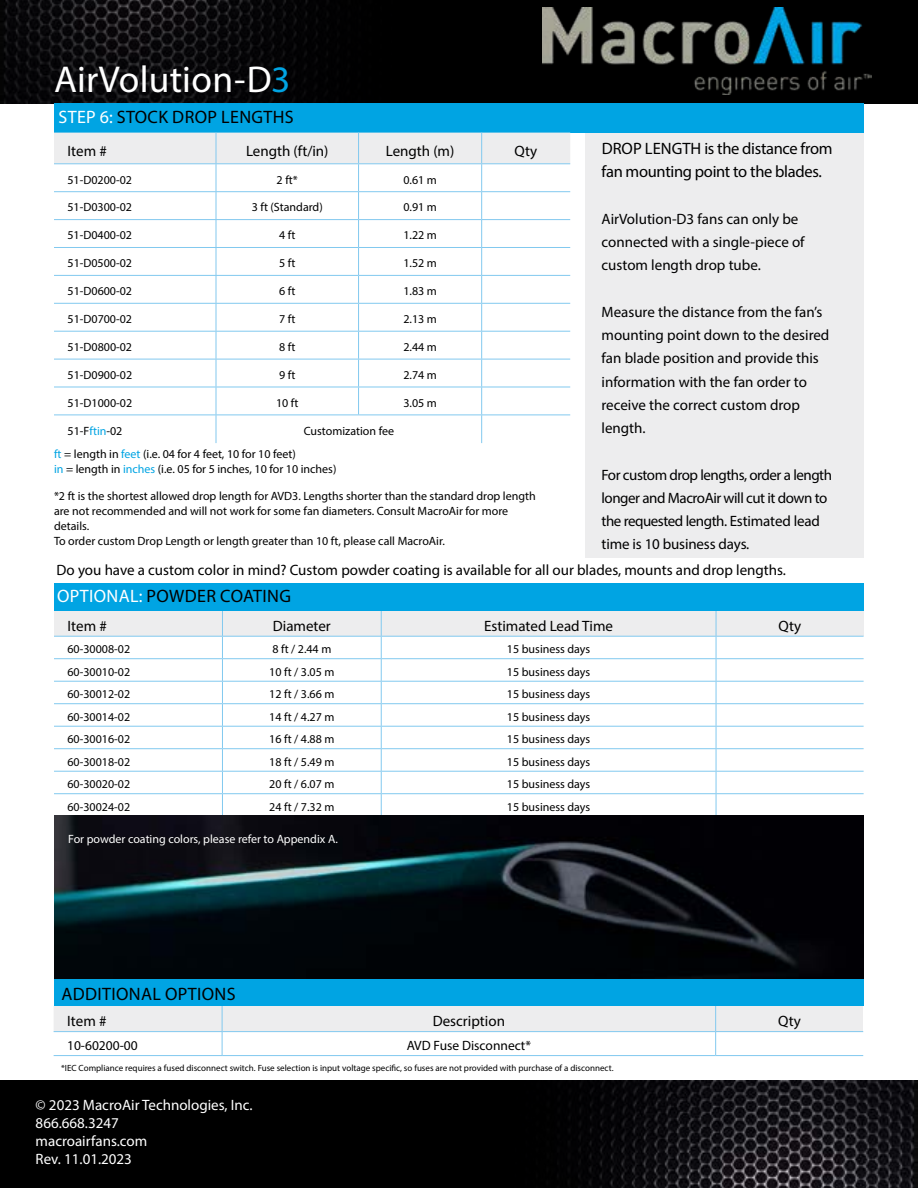
<style>
.page{position:relative;width:918px;height:1188px;background:#fff}
.page>*{position:absolute;margin:0;border:0;box-sizing:border-box;transform-origin:0 0}
.t1{font:37.5px "Myriad Pro";letter-spacing:.005em;color:#fff}
.t2{font:18px "Myriad Pro";letter-spacing:.02em;color:#000}
.t3{font:16.5px/23.2px "Myriad Pro";letter-spacing:-.02em;color:#000}
.t4{font:15px/23.2px "Myriad Pro";color:#000}
.t5{font:15px/23.2px "Myriad Pro";letter-spacing:-.03em;color:#000}
.t6{font:15px/18px "Myriad Pro";color:#fff}
.t7{font:13.5px "Myriad Pro";color:#000}
.t8{font:12px/15px "Myriad Pro";color:#000}
.t9{font:12px "Myriad Pro";color:#fff}
.t10{font:9px "Myriad Pro";color:#000}
.s1{color:#00a4e3}
.s2{color:#fff}
</style>
<div class="page">
<div style="left:0;top:0;width:918px;height:104px;background:#000"></div>
<div style="left:0;top:1080px;width:918px;height:108px;background:#000"></div>
<img style="left:542px;top:8px;width:330px;height:86px">
<img style="left:557px;top:1081px;width:361px;height:107px">
<img style="left:3px;top:0;width:326px;height:103px">
<div style="left:716px;top:610px;width:148px;height:26px;background:#ededee"></div>
<hr style="left:716px;top:636px;width:148px;height:1px;background:#82c9ef">
<hr style="left:716px;top:658px;width:148px;height:1px;background:#82c9ef">
<hr style="left:716px;top:681px;width:148px;height:1px;background:#82c9ef">
<hr style="left:716px;top:703px;width:148px;height:1px;background:#82c9ef">
<hr style="left:716px;top:726px;width:148px;height:1px;background:#82c9ef">
<hr style="left:716px;top:748px;width:148px;height:1px;background:#82c9ef">
<hr style="left:716px;top:771px;width:148px;height:1px;background:#82c9ef">
<hr style="left:716px;top:793px;width:148px;height:1px;background:#82c9ef">
<svg style="left:54px;top:610px;width:663px;height:205px"></svg>
<div style="left:585px;top:126px;width:279px;height:432px;background:#ededee"></div>
<div style="left:54px;top:103px;width:810px;height:30px;background:#00a4e3"></div>
<div style="left:54px;top:583px;width:810px;height:27px;background:#00a4e3"></div>
<svg style="left:54px;top:133px;width:516px;height:310px"></svg>
<div style="left:716px;top:1006px;width:147px;height:26px;background:#ededee"></div>
<hr style="left:716px;top:1031px;width:147px;height:1px;background:#82c9ef">
<svg style="left:54px;top:1006px;width:662px;height:49px"></svg>
<hr style="left:54px;top:1055px;width:168px;height:1px;background:#82c9ef">
<hr style="left:222px;top:1055px;width:494px;height:1px;background:#82c9ef">
<hr style="left:716px;top:1055px;width:147px;height:1px;background:#82c9ef">
<div style="left:54px;top:978px;width:810px;height:28px;background:#00a4e3"></div>
<img style="left:54px;top:815px;width:810px;height:163px">
<h1 class="t1" style="left:54px;top:56px;width:238px">AirVolution-D<span class="s1">3</span></h1>
<h2 class="t2" style="left:58px;top:106px;width:237px"><span class="s2">STEP 6:</span> STOCK DROP LENGTHS</h2>
<h3 class="t3" style="left:602px;top:137px;width:232px">DROP LENGTH is the distance from fan mounting point to the blades.</h3>
<p class="t4" style="left:602px;top:207px;width:205px">AirVolution-D3 fans can only be connected with a single-piece of custom length drop tube.</p>
<p class="t4" style="left:602px;top:300px;width:229px">Measure the distance from the fan’s mounting point down to the desired fan blade position and provide this information with the fan order to receive the correct custom drop length.</p>
<p class="t5" style="left:602px;top:463px;width:232px">For custom drop lengths, order a length longer and MacroAir will cut it down to the requested length. Estimated lead time is 10 business days.</p>
<p class="t4" style="left:68px;top:139px;width:41px">Item #</p>
<p class="t4" style="left:246px;top:139px;width:84px">Length (ft/in)</p>
<p class="t4" style="left:386px;top:139px;width:70px">Length (m)</p>
<p class="t4" style="left:515px;top:139px;width:24px">Qty</p>
<p class="t8" style="left:68px;top:172px;width:66px">51-D0200-02</p>
<p class="t8" style="left:277px;top:172px;width:23px">2 ft*</p>
<p class="t8" style="left:403px;top:172px;width:35px">0.61 m</p>
<p class="t8" style="left:67px;top:200px;width:66px">51-D0300-02</p>
<p class="t8" style="left:252px;top:200px;width:73px">3 ft (Standard)</p>
<p class="t8" style="left:403px;top:200px;width:35px">0.91 m</p>
<p class="t8" style="left:67px;top:228px;width:66px">51-D0400-02</p>
<p class="t8" style="left:279px;top:228px;width:18px">4 ft</p>
<p class="t8" style="left:403px;top:228px;width:35px">1.22 m</p>
<p class="t8" style="left:68px;top:256px;width:66px">51-D0500-02</p>
<p class="t8" style="left:279px;top:256px;width:18px">5 ft</p>
<p class="t8" style="left:403px;top:256px;width:35px">1.52 m</p>
<p class="t8" style="left:68px;top:283px;width:66px">51-D0600-02</p>
<p class="t8" style="left:279px;top:283px;width:18px">6 ft</p>
<p class="t8" style="left:403px;top:283px;width:35px">1.83 m</p>
<p class="t8" style="left:68px;top:311px;width:66px">51-D0700-02</p>
<p class="t8" style="left:279px;top:311px;width:18px">7 ft</p>
<p class="t8" style="left:403px;top:311px;width:35px">2.13 m</p>
<p class="t8" style="left:68px;top:339px;width:66px">51-D0800-02</p>
<p class="t8" style="left:279px;top:339px;width:18px">8 ft</p>
<p class="t8" style="left:403px;top:339px;width:35px">2.44 m</p>
<p class="t8" style="left:68px;top:367px;width:66px">51-D0900-02</p>
<p class="t8" style="left:279px;top:367px;width:18px">9 ft</p>
<p class="t8" style="left:403px;top:367px;width:35px">2.74 m</p>
<p class="t8" style="left:68px;top:395px;width:66px">51-D1000-02</p>
<p class="t8" style="left:276px;top:395px;width:24px">10 ft</p>
<p class="t8" style="left:403px;top:395px;width:35px">3.05 m</p>
<p class="t8" style="left:68px;top:423px;width:56px">51-F<span class="s1">ftin</span>-02</p>
<p class="t8" style="left:304px;top:423px;width:92px">Customization fee</p>
<p class="t8" style="left:54px;top:446px;width:284px"><span class="s1">ft</span> = length in <span class="s1">feet</span> (i.e. 04 for 4 feet, 10 for 10 feet)<br><span class="s1">in</span> = length in <span class="s1">inches</span> (i.e. 05 for 5 inches, 10 for 10 inches)</p>
<p class="t8" style="left:54px;top:488px;width:483px">*2 ft is the shortest allowed drop length for AVD3. Lengths shorter than the standard drop length are not recommended and will not work for some fan diameters. Consult MacroAir for more details.<br>To order custom Drop Length or length greater than 10 ft, please call MacroAir.</p>
<p class="t4" style="left:57px;top:558px;width:731px">Do you have a custom color in mind? Custom powder coating is available for all our blades, mounts and drop lengths.</p>
<h2 class="t2" style="left:57px;top:585px;width:235px"><span class="s2">OPTIONAL:</span> POWDER COATING</h2>
<p class="t4" style="left:68px;top:614px;width:41px">Item #</p>
<p class="t4" style="left:273px;top:614px;width:60px">Diameter</p>
<p class="t4" style="left:484px;top:614px;width:130px">Estimated Lead Time</p>
<p class="t4" style="left:778px;top:614px;width:24px">Qty</p>
<p class="t8" style="left:68px;top:642px;width:64px">60-30008-02</p>
<p class="t8" style="left:272px;top:642px;width:61px">8 ft / 2.44 m</p>
<p class="t8" style="left:507px;top:642px;width:85px">15 business days</p>
<p class="t8" style="left:68px;top:664px;width:64px">60-30010-02</p>
<p class="t8" style="left:269px;top:664px;width:67px">10 ft / 3.05 m</p>
<p class="t8" style="left:507px;top:664px;width:85px">15 business days</p>
<p class="t8" style="left:68px;top:687px;width:64px">60-30012-02</p>
<p class="t8" style="left:269px;top:687px;width:67px">12 ft / 3.66 m</p>
<p class="t8" style="left:507px;top:687px;width:85px">15 business days</p>
<p class="t8" style="left:68px;top:709px;width:64px">60-30014-02</p>
<p class="t8" style="left:269px;top:709px;width:67px">14 ft / 4.27 m</p>
<p class="t8" style="left:507px;top:709px;width:85px">15 business days</p>
<p class="t8" style="left:68px;top:732px;width:64px">60-30016-02</p>
<p class="t8" style="left:269px;top:732px;width:67px">16 ft / 4.88 m</p>
<p class="t8" style="left:507px;top:732px;width:85px">15 business days</p>
<p class="t8" style="left:68px;top:754px;width:64px">60-30018-02</p>
<p class="t8" style="left:269px;top:754px;width:67px">18 ft / 5.49 m</p>
<p class="t8" style="left:507px;top:754px;width:85px">15 business days</p>
<p class="t8" style="left:68px;top:777px;width:64px">60-30020-02</p>
<p class="t8" style="left:269px;top:777px;width:67px">20 ft / 6.07 m</p>
<p class="t8" style="left:507px;top:777px;width:85px">15 business days</p>
<p class="t8" style="left:68px;top:799px;width:64px">60-30024-02</p>
<p class="t8" style="left:269px;top:799px;width:67px">24 ft / 7.32 m</p>
<p class="t8" style="left:507px;top:799px;width:85px">15 business days</p>
<p class="t9" style="left:68px;top:832px;width:271px">For powder coating colors, please refer to Appendix A.</p>
<h2 class="t2" style="left:61px;top:982px;width:176px">ADDITIONAL OPTIONS</h2>
<p class="t4" style="left:67px;top:1009px;width:41px">Item #</p>
<p class="t4" style="left:433px;top:1009px;width:74px">Description</p>
<p class="t4" style="left:778px;top:1009px;width:24px">Qty</p>
<p class="t7" style="left:67px;top:1037px;width:72px">10-60200-00</p>
<p class="t7" style="left:407px;top:1037px;width:126px">AVD Fuse Disconnect*</p>
<p class="t10" style="left:61px;top:1062px;width:554px">*IEC Compliance requires a fused disconnect switch. Fuse selection is input voltage specific, so fuses are not provided with purchase of a disconnect.</p>
<p class="t6" style="left:36px;top:1096px;width:218px">© 2023 MacroAir Technologies, Inc.<br>866.668.3247<br>macroairfans.com<br>Rev. 11.01.2023</p>
</div>
